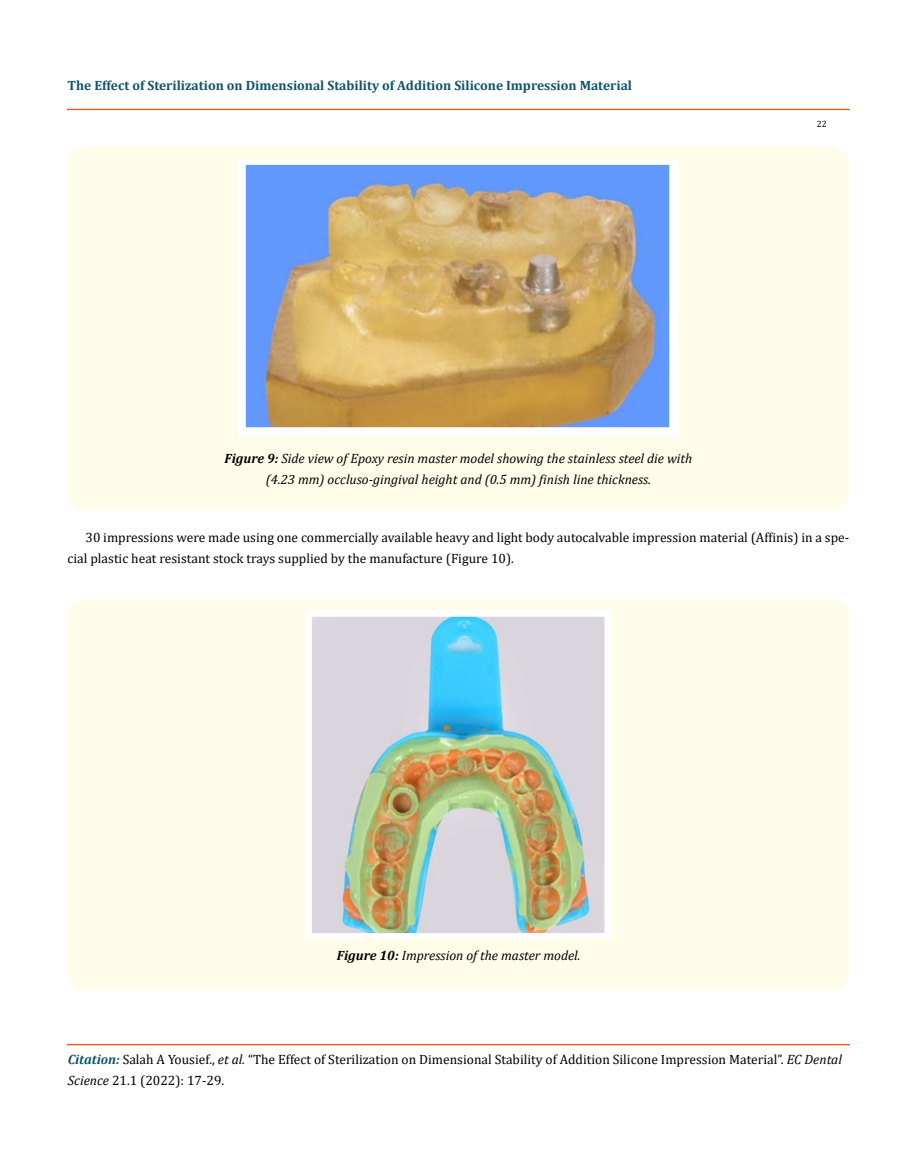
<style>
.page{position:relative;width:917px;height:1154px;background:#fff}
.page>*{position:absolute;margin:0;border:0;box-sizing:border-box;transform-origin:0 0}
.t1{font:13.5px/21px "Cambria";color:#000}
.t2{font:italic 13.5px/21px "Cambria";color:#000;text-align:center}
.t3{font:700 13.5px "Cambria";color:#0e546a}
.t4{font:9px "Cambria";color:#000}
.s1{font-weight:700}
.s2{font-weight:700;font-style:italic;color:#0e546a}
.s3{font-style:italic}
</style>
<div class="page">
<div style="left:67px;top:109px;width:782px;height:1px;border:1px solid #e05d1a"></div>
<div style="left:67px;top:1044px;width:782px;height:1px;border:1px solid #e05d1a"></div>
<div style="left:68px;top:147px;width:781px;height:363px;background:#fffde9;border-radius:18px"></div>
<div style="left:67px;top:599px;width:782px;height:391px;background:#fffde9;border-radius:18px"></div>
<img style="left:238px;top:160px;width:440px;height:276px">
<img style="left:306px;top:610px;width:305px;height:328px">
<p class="t3" style="left:68px;top:76px;width:566px">The Effect of Sterilization on Dimensional Stability of Addition Silicone Impression Material</p>
<p class="t4" style="left:816px;top:118px;width:11px">22</p>
<p class="t2" style="left:224px;top:447px;width:469px"><span class="s1">Figure 9:</span> Side view of Epoxy resin master model showing the stainless steel die with (4.23 mm) occluso-gingival height and (0.5 mm) finish line thickness.</p>
<p class="t1" style="left:68px;top:526px;width:783px;text-indent:18px">30 impressions were made using one commercially available heavy and light body autocalvable impression material (Affinis) in a spe&shy;cial plastic heat resistant stock trays supplied by the manufacture (Figure 10).</p>
<p class="t2" style="left:337px;top:944px;width:245px"><span class="s1">Figure 10:</span> Impression of the master model.</p>
<p class="t1" style="left:68px;top:1048px;width:775px"><span class="s2">Citation:</span> Salah A Yousief., <span class="s3">et al.</span> “The Effect of Sterilization on Dimensional Stability of Addition Silicone Impression Material”. <span class="s3">EC Dental<br>Science</span> 21.1 (2022): 17-29.</p>
</div>
